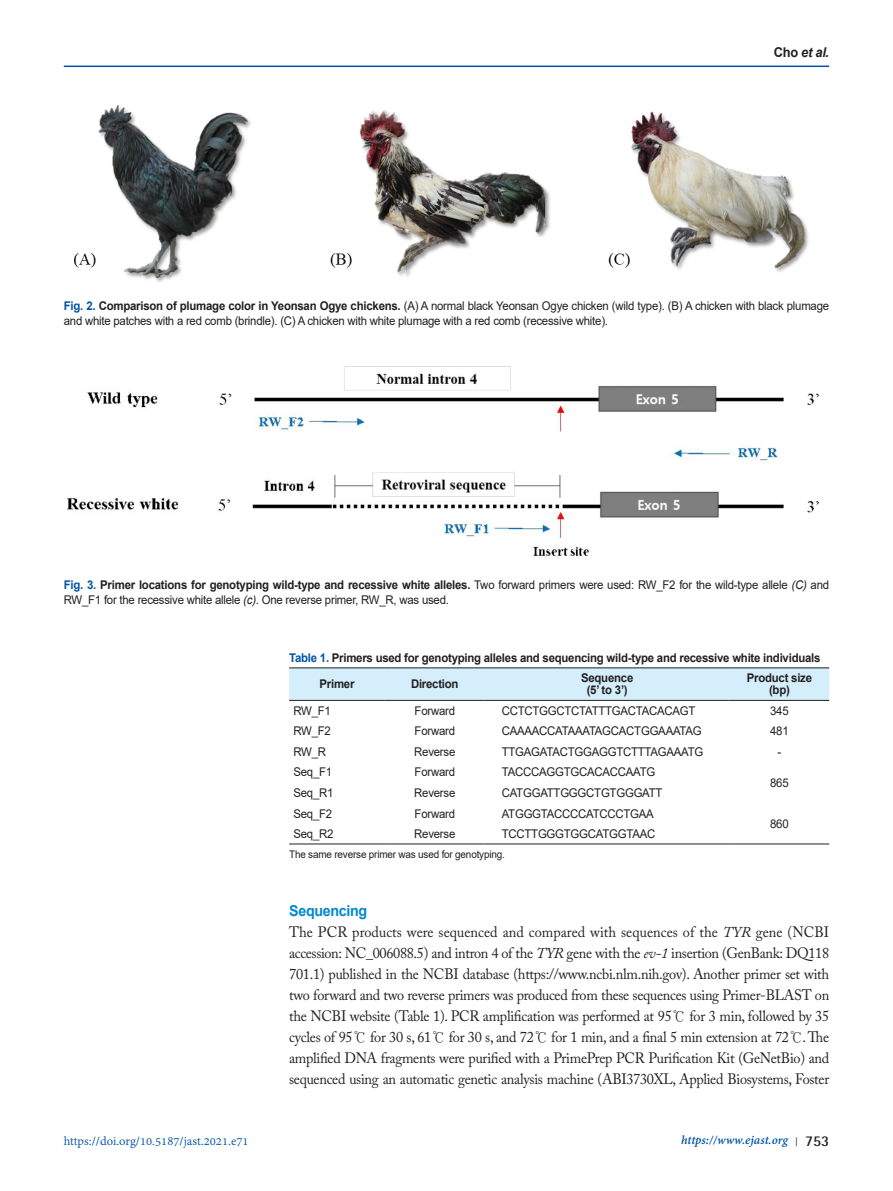
<style>
.page{position:relative;width:893px;height:1191px;background:#fff}
.page>*{position:absolute;margin:0;border:0;box-sizing:border-box;transform-origin:0 0}
.표준{font:15px/21px "Adobe Caslon Pro";letter-spacing:-.02em;color:#231f20;text-align:justify;scale:.95 1}
.heading_2nd{font:700 15px "Arial";letter-spacing:-.02em;color:#0089cf;scale:.95 1}
.t1{font:13.5px "Adobe Devanagari";color:#0154a6}
.t2{font:italic 700 13.5px "Adobe Devanagari";color:#0154a6}
.t3{font:italic 700 13.5px "Arial";color:#231f20;scale:.95 1}
.table_main_text_left{font:12px/14.4px "Arial";letter-spacing:-.02em;color:#231f20;scale:.95 1}
.table_title{font:700 12px "Arial";letter-spacing:-.02em;color:#231f20;scale:.95 1}
.table_col_head{font:700 12px "Arial";letter-spacing:-.02em;color:#231f20;scale:.95 1}
.table_footnote{font:10.5px "Arial";letter-spacing:-.02em;color:#231f20;scale:.95 1}
.s1{font-style:normal}
.s2{font-weight:700;color:#0154a6}
.s3{font-weight:700}
.s4{font-style:italic}
.s5{color:#0154a6}
.s6{font-family:"Adobe Myungjo Std";font-weight:500}
.s7{font-family:"Shonar Bangla";font-style:normal;font-size:12px;color:#231f20}
.s8{font-family:"Rotis Semi Sans Std";font-style:normal;font-size:15px;color:#231f20}
</style>
<div class="page">
<hr style="left:64px;top:66px;width:765px;height:1px;background:#0154a6">
<img style="left:74px;top:105px;width:735px;height:177px">
<img style="left:67px;top:366px;width:753px;height:190px">
<div style="left:289px;top:668px;width:540px;height:32px;background:#d4effb"></div>
<hr style="left:289px;top:667px;width:96px;height:1px;background:#231f20">
<hr style="left:385px;top:667px;width:100px;height:1px;background:#231f20">
<hr style="left:485px;top:667px;width:245px;height:1px;background:#231f20">
<hr style="left:730px;top:667px;width:99px;height:1px;background:#231f20">
<hr style="left:289px;top:700px;width:96px;height:1px;background:#231f20">
<hr style="left:385px;top:700px;width:100px;height:1px;background:#231f20">
<hr style="left:485px;top:700px;width:245px;height:1px;background:#231f20">
<hr style="left:730px;top:700px;width:99px;height:1px;background:#231f20">
<hr style="left:289px;top:843px;width:96px;height:1px;background:#231f20">
<hr style="left:385px;top:843px;width:100px;height:1px;background:#231f20">
<hr style="left:485px;top:843px;width:245px;height:1px;background:#231f20">
<hr style="left:730px;top:843px;width:99px;height:1px;background:#231f20">
<p class="t3" style="left:774px;top:43px;width:60px"><span class="s1">Cho</span> et al.</p>
<p class="table_main_text_left" style="left:64px;top:299px;width:807px"><span class="s2">Fig. 2.</span> <span class="s3">Comparison of plumage color in Yeonsan Ogye chickens.</span> (A) A normal black Yeonsan Ogye chicken (wild type). (B) A chicken with black plumage and white patches with a red comb (brindle). (C) A chicken with white plumage with a red comb (recessive white).</p>
<p class="table_main_text_left" style="left:64px;top:577px;width:807px"><span class="s2">Fig. 3.</span> <span class="s3">Primer locations for genotyping wild-type and recessive white alleles.</span> Two forward primers were used: RW_F2 for the wild-type allele <span class="s4">(C)</span> and<br>RW_F1 for the recessive white allele <span class="s4">(c)</span>. One reverse primer, RW_R, was used.</p>
<p class="table_title" style="left:289px;top:649px;width:561px"><span class="s5">Table 1.</span> Primers used for genotyping alleles and sequencing wild-type and recessive white individuals</p>
<p class="table_col_head" style="left:319px;top:676px;width:38px">Primer</p>
<p class="table_col_head" style="left:411px;top:676px;width:52px">Direction</p>
<p class="table_col_head" style="left:581px;top:670px;width:57px">Sequence</p>
<p class="table_col_head" style="left:587px;top:682px;width:45px">(5’ to 3’)</p>
<p class="table_col_head" style="left:747px;top:670px;width:70px">Product size</p>
<p class="table_col_head" style="left:769px;top:682px;width:23px">(bp)</p>
<p class="table_main_text_left" style="left:293px;top:703px;width:41px">RW_F1</p>
<p class="table_main_text_left" style="left:415px;top:703px;width:44px">Forward</p>
<p class="table_main_text_left" style="left:502px;top:703px;width:205px">CCTCTGGCTCTATTTGACTACACAGT</p>
<p class="table_main_text_left" style="left:770px;top:703px;width:21px">345</p>
<p class="table_main_text_left" style="left:293px;top:724px;width:41px">RW_F2</p>
<p class="table_main_text_left" style="left:415px;top:724px;width:44px">Forward</p>
<p class="table_main_text_left" style="left:502px;top:724px;width:212px">CAAAACCATAAATAGCACTGGAAATAG</p>
<p class="table_main_text_left" style="left:770px;top:724px;width:21px">481</p>
<p class="table_main_text_left" style="left:293px;top:744px;width:36px">RW_R</p>
<p class="table_main_text_left" style="left:414px;top:744px;width:45px">Reverse</p>
<p class="table_main_text_left" style="left:502px;top:744px;width:214px">TTGAGATACTGGAGGTCTTTAGAAATG</p>
<p class="table_main_text_left" style="left:777px;top:744px;width:5px">-</p>
<p class="table_main_text_left" style="left:293px;top:765px;width:42px">Seq_F1</p>
<p class="table_main_text_left" style="left:415px;top:765px;width:44px">Forward</p>
<p class="table_main_text_left" style="left:502px;top:765px;width:163px">TACCCAGGTGCACACCAATG</p>
<p class="table_main_text_left" style="left:770px;top:775px;width:21px">865</p>
<p class="table_main_text_left" style="left:293px;top:785px;width:44px">Seq_R1</p>
<p class="table_main_text_left" style="left:414px;top:785px;width:45px">Reverse</p>
<p class="table_main_text_left" style="left:502px;top:785px;width:171px">CATGGATTGGGCTGTGGGATT</p>
<p class="table_main_text_left" style="left:293px;top:806px;width:42px">Seq_F2</p>
<p class="table_main_text_left" style="left:415px;top:806px;width:44px">Forward</p>
<p class="table_main_text_left" style="left:502px;top:806px;width:162px">ATGGGTACCCCATCCCTGAA</p>
<p class="table_main_text_left" style="left:770px;top:816px;width:21px">860</p>
<p class="table_main_text_left" style="left:293px;top:826px;width:44px">Seq_R2</p>
<p class="table_main_text_left" style="left:414px;top:826px;width:45px">Reverse</p>
<p class="table_main_text_left" style="left:502px;top:826px;width:163px">TCCTTGGGTGGCATGGTAAC</p>
<p class="table_footnote" style="left:289px;top:846px;width:229px">The same reverse primer was used for genotyping.</p>
<p class="heading_2nd" style="left:289px;top:900px;width:84px">Sequencing</p>
<p class="표준" style="left:289px;top:921px;width:570px">The PCR products were sequenced and compared with sequences of the <span class="s4">TYR</span> gene (NCBI accession: NC_006088.5) and intron 4 of the <span class="s4">TYR</span> gene with the <span class="s4">ev-1</span> insertion (GenBank: DQ118<br>701.1) published in the NCBI database (https://www.ncbi.nlm.nih.gov). Another primer set with two forward and two reverse primers was produced from these sequences using Primer-BLAST on the NCBI website (Table 1). PCR amplification was performed at 95<span class="s6">℃</span> for 3 min, followed by 35 cycles of 95<span class="s6">℃</span> for 30 s, 61<span class="s6">℃</span> for 30 s, and 72<span class="s6">℃</span> for 1 min, and a final 5 min extension at 72<span class="s6">℃</span>. The amplified DNA fragments were purified with a PrimePrep PCR Purification Kit (GeNetBio) and sequenced using an automatic genetic analysis machine (ABI3730XL, Applied Biosystems, Foster</p>
<p class="t1" style="left:64px;top:1133px;width:186px">https://doi.org/10.5187/jast.2021.e71</p>
<p class="t2" style="left:681px;top:1132px;width:150px">https://www.ejast.org <span class="s7">|</span> <span class="s8">753</span></p>
</div>
